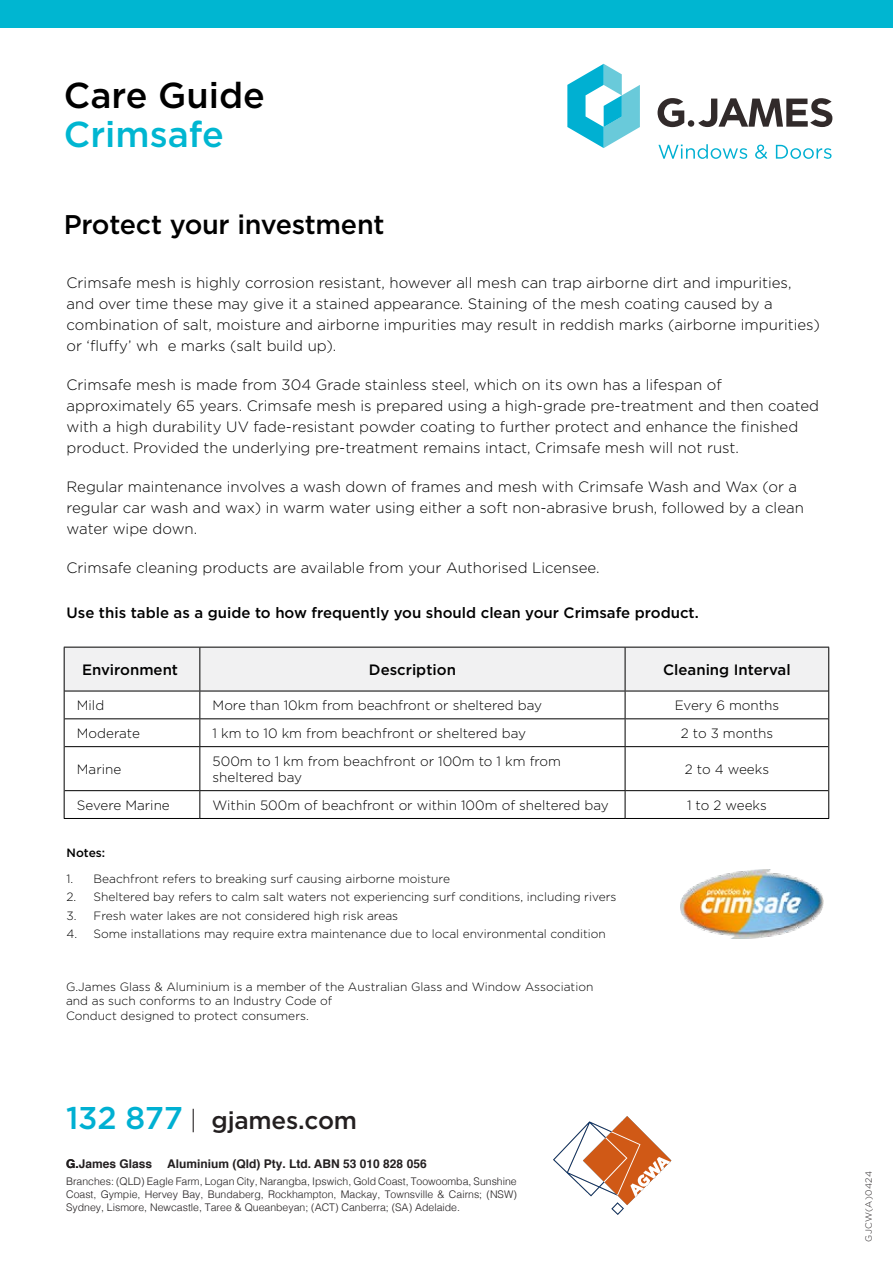
<style>
.page{position:relative;width:893px;height:1263px;background:#fff}
.page>*{position:absolute;margin:0;border:0;box-sizing:border-box;transform-origin:0 0}
.t1{font:500 36px "Gotham";color:#000}
.t2{font:500 36px "Gotham";color:#00b6d1}
.t3{font:500 27px "Gotham";letter-spacing:-.01em;color:#000}
.t4{font:500 24.45px "Gotham";letter-spacing:-.01em;color:#231f20}
.t5{font:300 15px/21px "Gotham";color:#000}
.t6{font:500 15px "Gotham";color:#000}
.t7{font:300 13.5px/16.2px "Gotham";color:#000}
.t8{font:300 12px/14.4px "Gotham";color:#000}
.t9{font:700 12px "Helvetica";color:#231f20}
.t10{font:500 12px "Gotham";color:#000}
.t11{font:300 10.5px/12.6px "Helvetica";color:#231f20;text-align:justify}
.t12{font:300 9px "Gotham";letter-spacing:.035em;color:#231f20}
.s1{font-size:31.5px;color:#00b0d2}
.s2{font-weight:300;font-size:25.35px}
</style>
<div class="page">
<div style="left:0;top:0;width:893px;height:27px;background:#00b6d1"></div>
<svg style="left:567px;top:64px;width:73px;height:84px"></svg>
<svg style="left:658px;top:98px;width:26px;height:29px"></svg>
<div style="left:688px;top:120px;width:6px;height:7px;background:#312a2a;border-radius:50%"></div>
<svg style="left:698px;top:98px;width:134px;height:29px"></svg>
<svg style="left:658px;top:144px;width:89px;height:15px"></svg>
<svg style="left:755px;top:145px;width:12px;height:14px"></svg>
<svg style="left:776px;top:145px;width:55px;height:14px"></svg>
<hr style="left:199px;top:747px;width:1px;height:43px;background:#000">
<hr style="left:625px;top:747px;width:1px;height:43px;background:#000">
<hr style="left:65px;top:790px;width:135px;height:1px;background:#000">
<hr style="left:200px;top:790px;width:425px;height:1px;background:#000">
<svg style="left:199px;top:791px;width:1px;height:27px"></svg>
<hr style="left:625px;top:790px;width:203px;height:1px;background:#000">
<svg style="left:625px;top:791px;width:1px;height:27px"></svg>
<svg style="left:64px;top:647px;width:765px;height:100px"></svg>
<hr style="left:64px;top:747px;width:1px;height:44px;background:#000">
<hr style="left:828px;top:747px;width:1px;height:44px;background:#000">
<svg style="left:64px;top:791px;width:1px;height:27px"></svg>
<svg style="left:828px;top:791px;width:1px;height:27px"></svg>
<hr style="left:64px;top:818px;width:136px;height:1px;background:#000">
<hr style="left:200px;top:818px;width:425px;height:1px;background:#000">
<hr style="left:625px;top:818px;width:204px;height:1px;background:#000">
<img style="left:680px;top:870px;width:143px;height:68px">
<img style="left:553px;top:1117px;width:119px;height:97px">
<h1 class="t1" style="left:64px;top:71px;width:203px">Care Guide</h1>
<h1 class="t2" style="left:64px;top:110px;width:162px">Crimsafe</h1>
<h2 class="t3" style="left:64px;top:207px;width:322px">Protect your investment</h2>
<p class="t5" style="left:67px;top:272px;width:755px">Crimsafe mesh is highly corrosion resistant, however all mesh can trap airborne dirt and impurities, and over time these may give it a stained appearance. Staining of the mesh coating caused by a combination of salt, moisture and airborne impurities may result in reddish marks (airborne impurities) or ‘fluffy’ wh e marks (salt build up).</p>
<p class="t5" style="left:67px;top:374px;width:754px">Crimsafe mesh is made from 304 Grade stainless steel, which on its own has a lifespan of approximately 65 years. Crimsafe mesh is prepared using a high-grade pre-treatment and then coated with a high durability UV fade-resistant powder coating to further protect and enhance the finished product. Provided the underlying pre-treatment remains intact, Crimsafe mesh will not rust.</p>
<p class="t5" style="left:67px;top:476px;width:739px">Regular maintenance involves a wash down of frames and mesh with Crimsafe Wash and Wax (or a regular car wash and wax) in warm water using either a soft non-abrasive brush, followed by a clean water wipe down.</p>
<p class="t5" style="left:67px;top:557px;width:535px">Crimsafe cleaning products are available from your Authorised Licensee.</p>
<p class="t6" style="left:67px;top:603px;width:634px">Use this table as a guide to how frequently you should clean your Crimsafe product.</p>
<p class="t6" style="left:82px;top:660px;width:98px">Environment</p>
<p class="t6" style="left:369px;top:660px;width:89px">Description</p>
<p class="t6" style="left:663px;top:660px;width:129px">Cleaning Interval</p>
<p class="t7" style="left:77px;top:697px;width:29px">Mild</p>
<p class="t7" style="left:213px;top:697px;width:331px">More than 10km from beachfront or sheltered bay</p>
<p class="t7" style="left:675px;top:697px;width:106px">Every 6 months</p>
<p class="t7" style="left:77px;top:725px;width:64px">Moderate</p>
<p class="t7" style="left:213px;top:725px;width:315px">1 km to 10 km from beachfront or sheltered bay</p>
<p class="t7" style="left:681px;top:725px;width:94px">2 to 3 months</p>
<p class="t7" style="left:77px;top:761px;width:46px">Marine</p>
<p class="t7" style="left:213px;top:753px;width:350px">500m to 1 km from beachfront or 100m to 1 km from sheltered bay</p>
<p class="t7" style="left:685px;top:761px;width:86px">2 to 4 weeks</p>
<p class="t7" style="left:77px;top:797px;width:94px">Severe Marine</p>
<p class="t7" style="left:213px;top:797px;width:398px">Within 500m of beachfront or within 100m of sheltered bay</p>
<p class="t7" style="left:687px;top:797px;width:81px">1 to 2 weeks</p>
<p class="t10" style="left:67px;top:845px;width:40px">Notes:</p>
<p class="t8" style="left:67px;top:871px;width:385px">1. Beachfront refers to breaking surf causing airborne moisture</p>
<p class="t8" style="left:67px;top:889px;width:551px">2. Sheltered bay refers to calm salt waters not experiencing surf conditions, including rivers</p>
<p class="t8" style="left:67px;top:908px;width:333px">3. Fresh water lakes are not considered high risk areas</p>
<p class="t8" style="left:67px;top:927px;width:541px">4. Some installations may require extra maintenance due to local environmental condition</p>
<p class="t8" style="left:66px;top:979px;width:529px">G.James Glass &amp; Aluminium is a member of the Australian Glass and Window Association and as such conforms to an Industry Code of<br>Conduct designed to protect consumers.</p>
<h3 class="t4" style="left:66px;top:1104px;width:293px"><span class="s1">132 877</span> <span class="s2">|</span> gjames.com</h3>
<p class="t9" style="left:66px;top:1154px;width:362px">G.James Glass Aluminium (Qld) Pty. Ltd. ABN 53 010 828 056</p>
<p class="t11" style="left:66px;top:1174px;width:452px">Branches: (QLD) Eagle Farm, Logan City, Narangba, Ipswich, Gold Coast, Toowoomba, Sunshine Coast, Gympie, Hervey Bay, Bundaberg, Rockhampton, Mackay, Townsville &amp; Cairns; (NSW)<br>Sydney, Lismore, Newcastle, Taree &amp; Queanbeyan; (ACT) Canberra; (SA) Adelaide.</p>
<p class="t12" style="left:863px;top:1242px;width:72px;rotate:-90deg">GJCW(A)0424</p>
</div>
